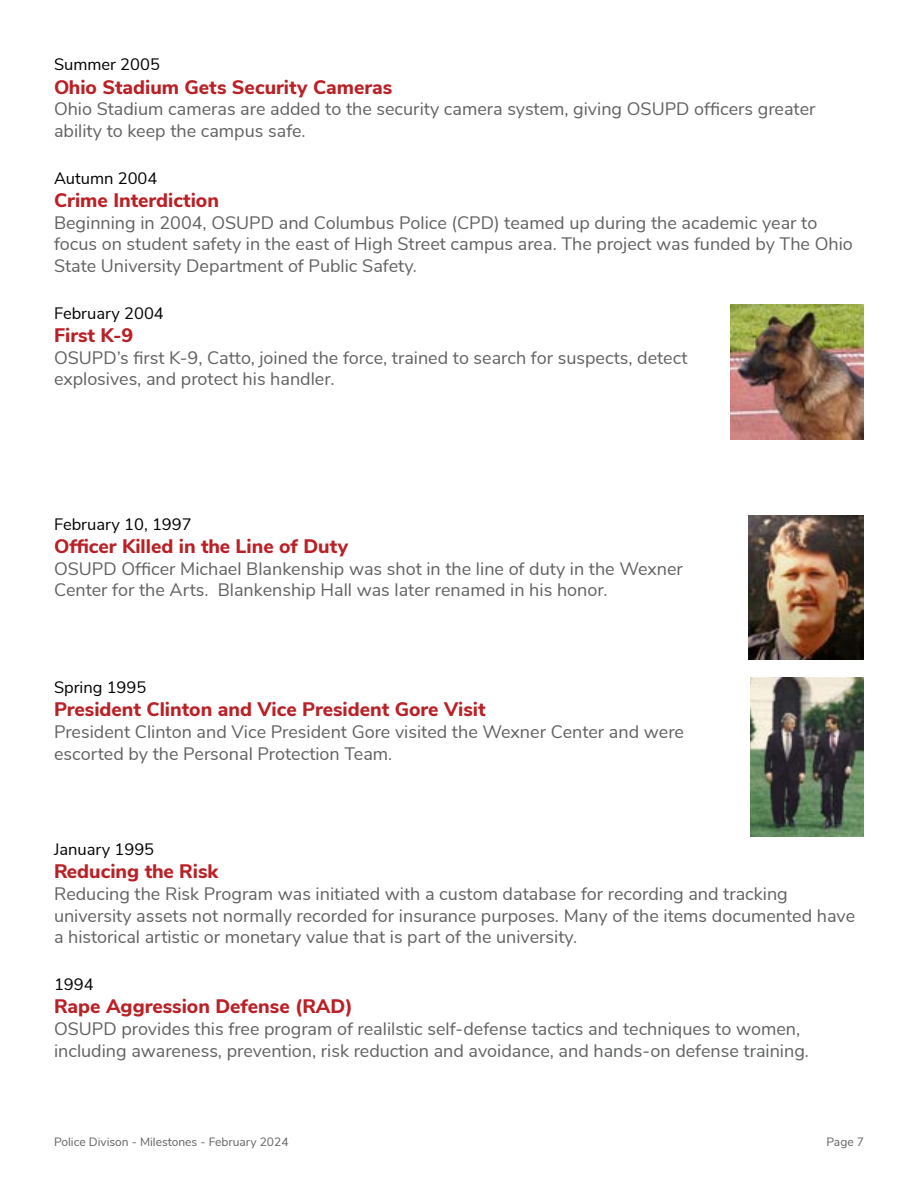
<style>
.page{position:relative;width:918px;height:1188px;background:#fff}
.page>*{position:absolute;margin:0;border:0;box-sizing:border-box;transform-origin:0 0}
.Title___Left_Align{font:800 19.5px "Buckeye Sans 2";color:#ba2025}
.Description___Left_Align{font:18px/21.6px "Buckeye Sans 2";color:#606161}
.Date___Left_Align{font:16.5px "Buckeye Sans 2";color:#000}
.t1{font:12px "Buckeye Sans 2";color:#606161}
</style>
<div class="page">
<img style="left:730px;top:305px;width:134px;height:135px">
<img style="left:748px;top:515px;width:116px;height:144px">
<img style="left:751px;top:677px;width:113px;height:160px">
<p class="Date___Left_Align" style="left:54px;top:55px;width:107px">Summer 2005</p>
<p class="Title___Left_Align" style="left:54px;top:75px;width:340px">Ohio Stadium Gets Security Cameras</p>
<p class="Description___Left_Align" style="left:54px;top:98px;width:763px">Ohio Stadium cameras are added to the security camera system, giving OSUPD officers greater ability to keep the campus safe.</p>
<p class="Date___Left_Align" style="left:54px;top:168px;width:105px">Autumn 2004</p>
<p class="Title___Left_Align" style="left:54px;top:188px;width:166px">Crime Interdiction</p>
<p class="Description___Left_Align" style="left:54px;top:212px;width:800px">Beginning in 2004, OSUPD and Columbus Police (CPD) teamed up during the academic year to focus on student safety in the east of High Street campus area. The project was funded by The Ohio<br>State University Department of Public Safety.</p>
<p class="Date___Left_Align" style="left:54px;top:303px;width:111px">February 2004</p>
<p class="Title___Left_Align" style="left:54px;top:323px;width:81px">First K-9</p>
<p class="Description___Left_Align" style="left:54px;top:347px;width:635px">OSUPD’s first K-9, Catto, joined the force, trained to search for suspects, detect explosives, and protect his handler.</p>
<p class="Date___Left_Align" style="left:54px;top:514px;width:139px">February 10, 1997</p>
<p class="Title___Left_Align" style="left:54px;top:534px;width:296px">Officer Killed in the Line of Duty</p>
<p class="Description___Left_Align" style="left:54px;top:557px;width:630px">OSUPD Officer Michael Blankenship was shot in the line of duty in the Wexner<br>Center for the Arts. Blankenship Hall was later renamed in his honor.</p>
<p class="Date___Left_Align" style="left:54px;top:677px;width:94px">Spring 1995</p>
<p class="Title___Left_Align" style="left:54px;top:697px;width:433px">President Clinton and Vice President Gore Visit</p>
<p class="Description___Left_Align" style="left:54px;top:721px;width:632px">President Clinton and Vice President Gore visited the Wexner Center and were escorted by the Personal Protection Team.</p>
<p class="Date___Left_Align" style="left:54px;top:839px;width:102px">January 1995</p>
<p class="Title___Left_Align" style="left:54px;top:859px;width:166px">Reducing the Risk</p>
<p class="Description___Left_Align" style="left:54px;top:883px;width:803px">Reducing the Risk Program was initiated with a custom database for recording and tracking university assets not normally recorded for insurance purposes. Many of the items documented have a historical artistic or monetary value that is part of the university.</p>
<p class="Date___Left_Align" style="left:54px;top:974px;width:41px">1994</p>
<p class="Title___Left_Align" style="left:54px;top:994px;width:300px">Rape Aggression Defense (RAD)</p>
<p class="Description___Left_Align" style="left:54px;top:1018px;width:757px">OSUPD provides this free program of realilstic self-defense tactics and techniques to women, including awareness, prevention, risk reduction and avoidance, and hands-on defense training.</p>
<p class="t1" style="left:54px;top:1134px;width:236px">Police Divison - Milestones - February 2024</p>
<p class="t1" style="left:826px;top:1134px;width:39px">Page 7</p>
</div>
